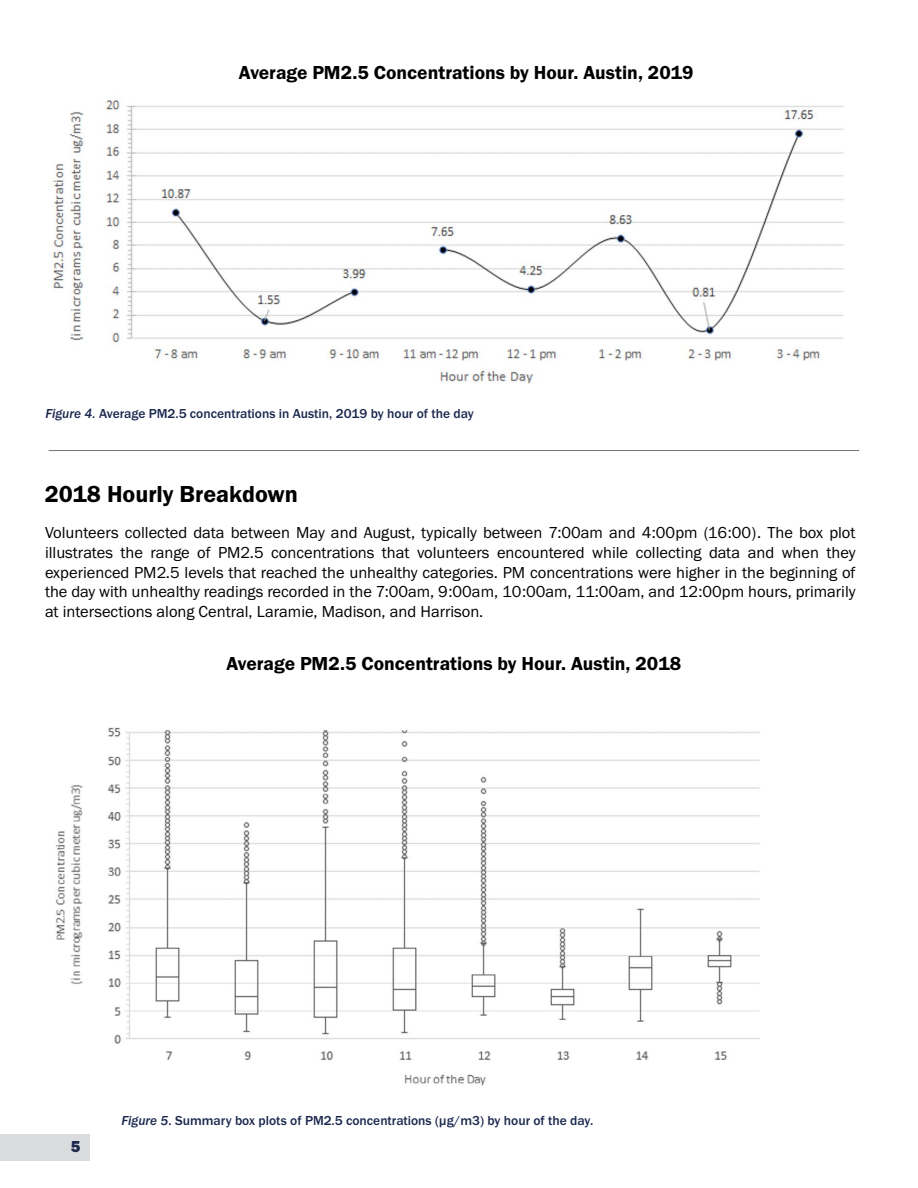
<style>
.page{position:relative;width:918px;height:1188px;background:#fff}
.page>*{position:absolute;margin:0;border:0;box-sizing:border-box;transform-origin:0 0}
.t1{font:24px "Franklin Gothic URW Dem";color:#000}
.t2{font:19.5px "Franklin Gothic URW Dem";color:#000}
.t3{font:16.5px/19.8px "Franklin Gothic URW Boo";color:#000;text-align:justify}
.t4{font:16.5px "Franklin Gothic URW Hea";color:#1b284e}
.t5{font:500 13.5px "Franklin Gothic URW";color:#1b284e}
.s1{font-family:"Franklin Gothic URW Med Ita";font-weight:400}
</style>
<div class="page">
<img style="left:55px;top:727px;width:705px;height:359px">
<img style="left:52px;top:100px;width:792px;height:284px">
<hr style="left:49px;top:450px;width:810px;height:1px;background:#717275">
<div style="left:0;top:1134px;width:90px;height:27px;background:#dadbdc"></div>
<p class="t2" style="left:239px;top:60px;width:456px">Average PM2.5 Concentrations by Hour. Austin, 2019</p>
<p class="t5" style="left:45px;top:405px;width:430px"><span class="s1">Figure 4.</span> Average PM2.5 concentrations in Austin, 2019 by hour of the day</p>
<h1 class="t1" style="left:45px;top:479px;width:255px">2018 Hourly Breakdown</h1>
<p class="t3" style="left:45px;top:522px;width:812px">Volunteers collected data between May and August, typically between 7:00am and 4:00pm (16:00). The box plot illustrates the range of PM2.5 concentrations that volunteers encountered while collecting data and when they experienced PM2.5 levels that reached the unhealthy categories. PM concentrations were higher in the beginning of the day with unhealthy readings recorded in the 7:00am, 9:00am, 10:00am, 11:00am, and 12:00pm hours, primarily at intersections along Central, Laramie, Madison, and Harrison.</p>
<p class="t2" style="left:226px;top:652px;width:456px">Average PM2.5 Concentrations by Hour. Austin, 2018</p>
<p class="t4" style="left:71px;top:1136px;width:11px">5</p>
<p class="t5" style="left:122px;top:1113px;width:473px"><span class="s1">Figure 5</span>. Summary box plots of PM2.5 concentrations (µg/m3) by hour of the day.</p>
</div>
